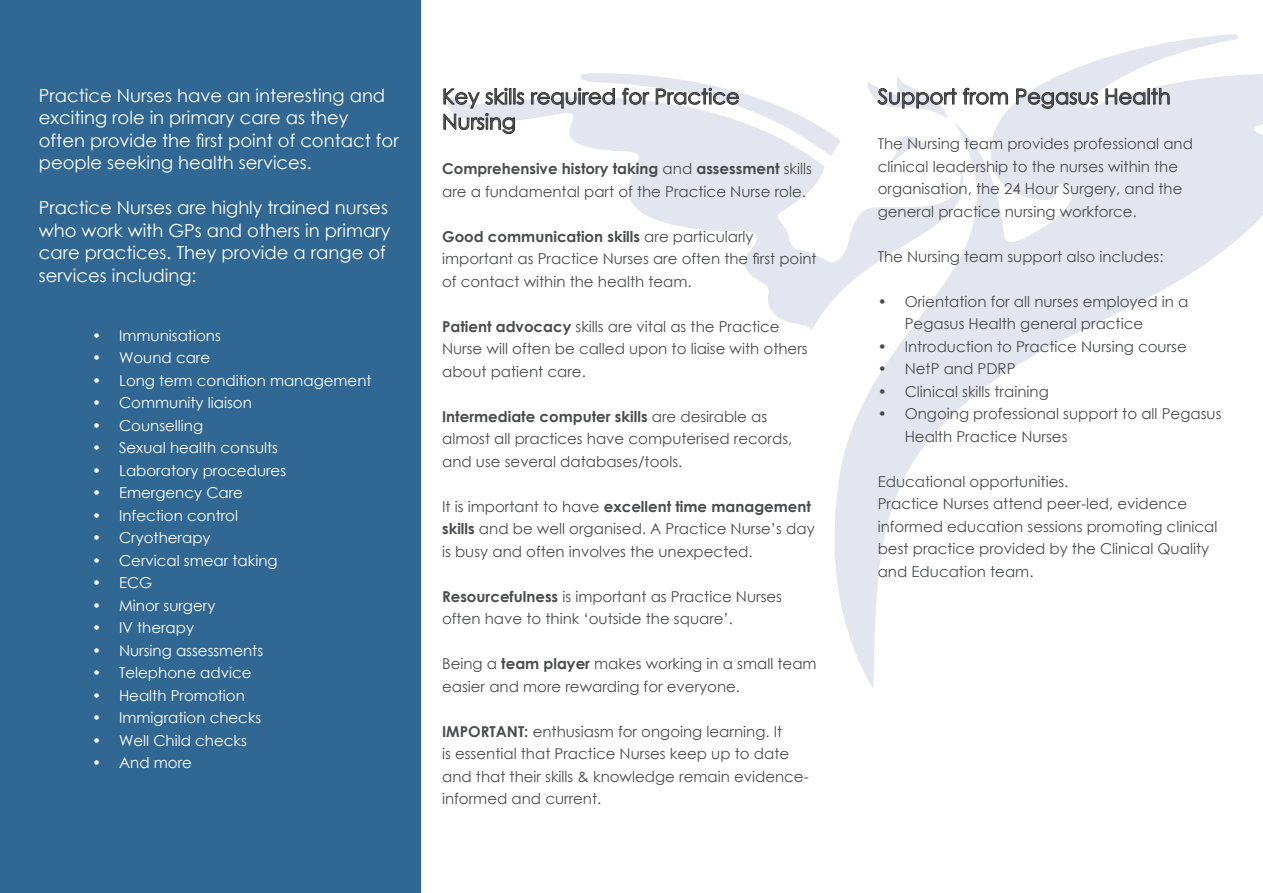
<style>
.page{position:relative;width:1263px;height:893px;background:#fff}
.page>*{position:absolute;margin:0;border:0;box-sizing:border-box;transform-origin:0 0}
.t1{font:21px/25.2px "Century Gothic";color:#4b4c4d}
.t2{font:18px/22.5px "Century Gothic";color:#fff}
.t3{font:15px/22.5px "Century Gothic";color:#4b4c4d}
.t4{font:15px "Century Gothic";color:#fff}
.s1{font-weight:700}
</style>
<div class="page">
<svg style="left:834px;top:34px;width:429px;height:654px"></svg>
<svg style="left:525px;top:97px;width:458px;height:233px"></svg>
<svg style="left:887px;top:136px;width:39px;height:28px"></svg>
<div style="left:0;top:0;width:421px;height:893px;background:#306793"></div>
<svg style="left:865px;top:76px;width:143px;height:43px"></svg>
<svg style="left:1016px;top:88px;width:83px;height:21px;background:#b1b2b8"></svg>
<svg style="left:1105px;top:88px;width:65px;height:17px"></svg>
<svg style="left:531px;top:73px;width:310px;height:83px"></svg>
<svg style="left:443px;top:87px;width:82px;height:48px"></svg>
<p class="t2" style="left:39px;top:84px;width:361px">Practice Nurses have an interesting and exciting role in primary care as they often provide the first point of contact for people seeking health services.</p>
<p class="t2" style="left:39px;top:196px;width:353px">Practice Nurses are highly trained nurses who work with GPs and others in primary care practices. They provide a range of services including:</p>
<p class="t4" style="left:92px;top:325px;width:130px">• Immunisations</p>
<p class="t4" style="left:92px;top:347px;width:120px">• Wound care</p>
<p class="t4" style="left:92px;top:370px;width:281px">• Long term condition management</p>
<p class="t4" style="left:92px;top:392px;width:161px">• Community liaison</p>
<p class="t4" style="left:92px;top:415px;width:113px">• Counselling</p>
<p class="t4" style="left:92px;top:437px;width:187px">• Sexual health consults</p>
<p class="t4" style="left:92px;top:460px;width:196px">• Laboratory procedures</p>
<p class="t4" style="left:92px;top:482px;width:152px">• Emergency Care</p>
<p class="t4" style="left:92px;top:505px;width:148px">• Infection control</p>
<p class="t4" style="left:92px;top:527px;width:120px">• Cryotherapy</p>
<p class="t4" style="left:92px;top:550px;width:187px">• Cervical smear taking</p>
<p class="t4" style="left:92px;top:572px;width:62px">• ECG</p>
<p class="t4" style="left:92px;top:595px;width:125px">• Minor surgery</p>
<p class="t4" style="left:92px;top:617px;width:104px">• IV therapy</p>
<p class="t4" style="left:92px;top:640px;width:173px">• Nursing assessments</p>
<p class="t4" style="left:92px;top:662px;width:161px">• Telephone advice</p>
<p class="t4" style="left:92px;top:685px;width:154px">• Health Promotion</p>
<p class="t4" style="left:92px;top:707px;width:171px">• Immigration checks</p>
<p class="t4" style="left:92px;top:730px;width:156px">• Well Child checks</p>
<p class="t4" style="left:92px;top:752px;width:101px">• And more</p>
<p class="t1" style="left:442px;top:84px;width:299px">Key skills required for Practice<br>Nursing</p>
<p class="t3" style="left:442px;top:157px;width:371px"><span class="s1">Comprehensive history taking</span> and <span class="s1">assessment</span> skills are a fundamental part of the Practice Nurse role.</p>
<p class="t3" style="left:442px;top:225px;width:376px"><span class="s1">Good communication skills</span> are particularly important as Practice Nurses are often the first point of contact within the health team.</p>
<p class="t3" style="left:442px;top:315px;width:367px"><span class="s1">Patient advocacy</span> skills are vital as the Practice<br>Nurse will often be called upon to liaise with others about patient care.</p>
<p class="t3" style="left:442px;top:405px;width:352px"><span class="s1">Intermediate computer skills</span> are desirable as almost all practices have computerised records, and use several databases/tools.</p>
<p class="t3" style="left:442px;top:495px;width:374px">It is important to have <span class="s1">excellent time management skills</span> and be well organised. A Practice Nurse’s day is busy and often involves the unexpected.</p>
<p class="t3" style="left:442px;top:585px;width:341px"><span class="s1">Resourcefulness</span> is important as Practice Nurses often have to think ‘outside the square’.</p>
<p class="t3" style="left:442px;top:652px;width:376px">Being a <span class="s1">team player</span> makes working in a small team easier and more rewarding for everyone.</p>
<p class="t3" style="left:442px;top:720px;width:368px"><span class="s1">IMPORTANT:</span> enthusiasm for ongoing learning. It<br>is essential that Practice Nurses keep up to date and that their skills &amp; knowledge remain evidence&shy;informed and current.</p>
<p class="t1" style="left:878px;top:84px;width:294px">Support from Pegasus Health</p>
<p class="t3" style="left:878px;top:132px;width:317px">The Nursing team provides professional and clinical leadership to the nurses within the organisation, the 24 Hour Surgery, and the general practice nursing workforce.</p>
<p class="t3" style="left:878px;top:245px;width:287px">The Nursing team support also includes:</p>
<p class="t3" style="left:905px;top:290px;width:285px;text-indent:-27px">• Orientation for all nurses employed in a<br>Pegasus Health general practice</p>
<p class="t3" style="left:878px;top:335px;width:311px">• Introduction to Practice Nursing course</p>
<p class="t3" style="left:878px;top:357px;width:139px">• NetP and PDRP</p>
<p class="t3" style="left:878px;top:380px;width:173px">• Clinical skills training</p>
<p class="t3" style="left:905px;top:402px;width:318px;text-indent:-27px">• Ongoing professional support to all Pegasus<br>Health Practice Nurses</p>
<p class="t3" style="left:878px;top:470px;width:192px">Educational opportunities.</p>
<p class="t3" style="left:878px;top:492px;width:341px">Practice Nurses attend peer-led, evidence informed education sessions promoting clinical best practice provided by the Clinical Quality and Education team.</p>
</div>
